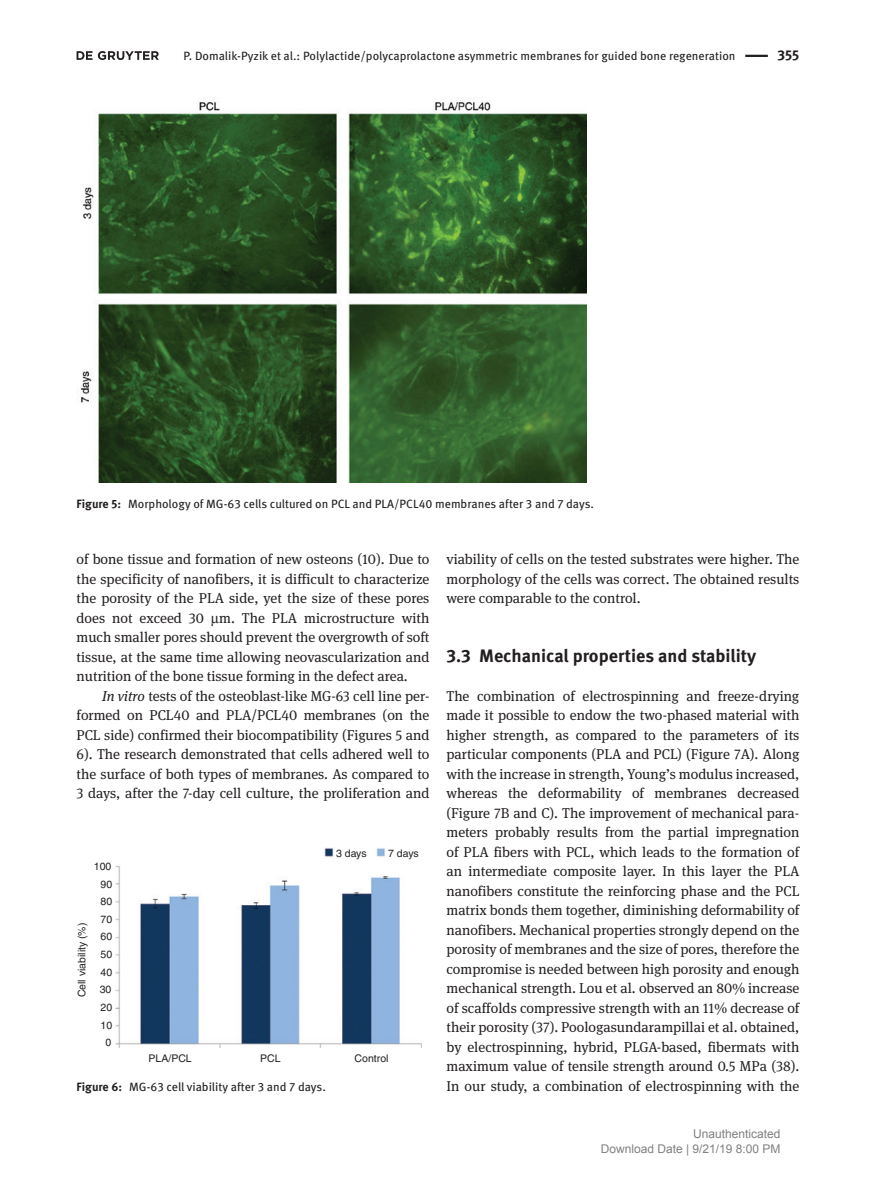
<style>
.page{position:relative;width:893px;height:1191px;background:#fff}
.page>*{position:absolute;margin:0;border:0;box-sizing:border-box;transform-origin:0 0}
.t1{font:700 18px "DG Meta Science";color:#231f20}
.t2{font:14.25px/19.5px "DG Meta Serif Science";color:#231f20;text-align:justify}
.t3{font:700 14.25px "DG Meta Science";color:#231f20}
.t4{font:12px "DG Meta Science";color:#231f20}
.t5{font:12px/15px "Arial";color:#808080;text-align:right}
.t6{font:10.5px/17.5px "Helvetica";color:#231f20;text-align:right}
.s1{font-weight:700}
.s2{font-style:italic}
</style>
<div class="page">
<hr style="left:745px;top:55px;width:23px;height:2px;background:#231f20">
<img style="left:80px;top:101px;width:507px;height:381px">
<img style="left:116px;top:848px;width:306px;height:199px">
<svg style="left:77px;top:51px;width:82px;height:9px"></svg>
<p class="t4" style="left:184px;top:47px;width:553px">P. Domalik-Pyzik et al.: Polylactide/polycaprolactone asymmetric membranes for guided bone regeneration</p>
<p class="t3" style="left:778px;top:44px;width:23px">355</p>
<p class="t4" style="left:77px;top:495px;width:519px"><span class="s1">Figure 5:</span> Morphology of MG-63 cells cultured on PCL and PLA/PCL40 membranes after 3 and 7 days.</p>
<p class="t2" style="left:77px;top:549px;width:354px">of bone tissue and formation of new osteons (10). Due to the specificity of nanofibers, it is difficult to characterize the porosity of the PLA side, yet the size of these pores does not exceed 30 m. The PLA microstructure with much smaller pores should prevent the overgrowth of soft tissue, at the same time allowing neovascularization and nutrition of the bone tissue forming in the defect area.</p>
<p class="t2" style="left:77px;top:686px;width:354px;text-indent:26px"><span class="s2">In vitro</span> tests of the osteoblast-like MG-63 cell line per&shy;formed on PCL40 and PLA/PCL40 membranes (on the PCL side) confirmed their biocompatibility (Figures 5 and 6). The research demonstrated that cells adhered well to the surface of both types of membranes. As compared to 3 days, after the 7-day cell culture, the proliferation and</p>
<p class="t6" style="left:94px;top:857px;width:20px">100<br>90<br>80<br>70<br>60<br>50<br>40<br>30<br>20<br>10<br>0</p>
<p class="t6" style="left:73px;top:997px;width:76px;rotate:-90deg">Cell viability (%)</p>
<p class="t6" style="left:336px;top:844px;width:32px">3 days</p>
<p class="t6" style="left:388px;top:844px;width:32px">7 days</p>
<p class="t6" style="left:149px;top:1050px;width:45px">PLA/PCL</p>
<p class="t6" style="left:260px;top:1050px;width:22px">PCL</p>
<p class="t6" style="left:355px;top:1050px;width:35px">Control</p>
<p class="t4" style="left:77px;top:1077px;width:251px"><span class="s1">Figure 6:</span> MG-63 cell viability after 3 and 7 days.</p>
<p class="t2" style="left:446px;top:549px;width:354px">viability of cells on the tested substrates were higher. The morphology of the cells was correct. The obtained results were comparable to the control.</p>
<p class="t1" style="left:446px;top:641px;width:311px">3.3 Mechanical properties and stability</p>
<p class="t2" style="left:446px;top:686px;width:354px">The combination of electrospinning and freeze-drying made it possible to endow the two-phased material with higher strength, as compared to the parameters of its particular components (PLA and PCL) (Figure 7A). Along with the increase in strength, Young’s modulus increased, whereas the deformability of membranes decreased (Figure 7B and C). The improvement of mechanical para&shy;meters probably results from the partial impregnation of PLA fibers with PCL, which leads to the formation of an intermediate composite layer. In this layer the PLA nanofibers constitute the reinforcing phase and the PCL matrix bonds them together, diminishing deformability of nanofibers. Mechanical properties strongly depend on the porosity of membranes and the size of pores, therefore the compromise is needed between high porosity and enough mechanical strength. Lou et al. observed an 80% increase of scaffolds compressive strength with an 11% decrease of their porosity (37). Poologasundarampillai et al. obtained, by electrospinning, hybrid, PLGA-based, fibermats with maximum value of tensile strength around 0.5 MPa (38).<br>In our study, a combination of electrospinning with the</p>
<p class="t5" style="left:601px;top:1127px;width:181px">Unauthenticated<br>Download Date | 9/21/19 8:00 PM</p>
</div>
